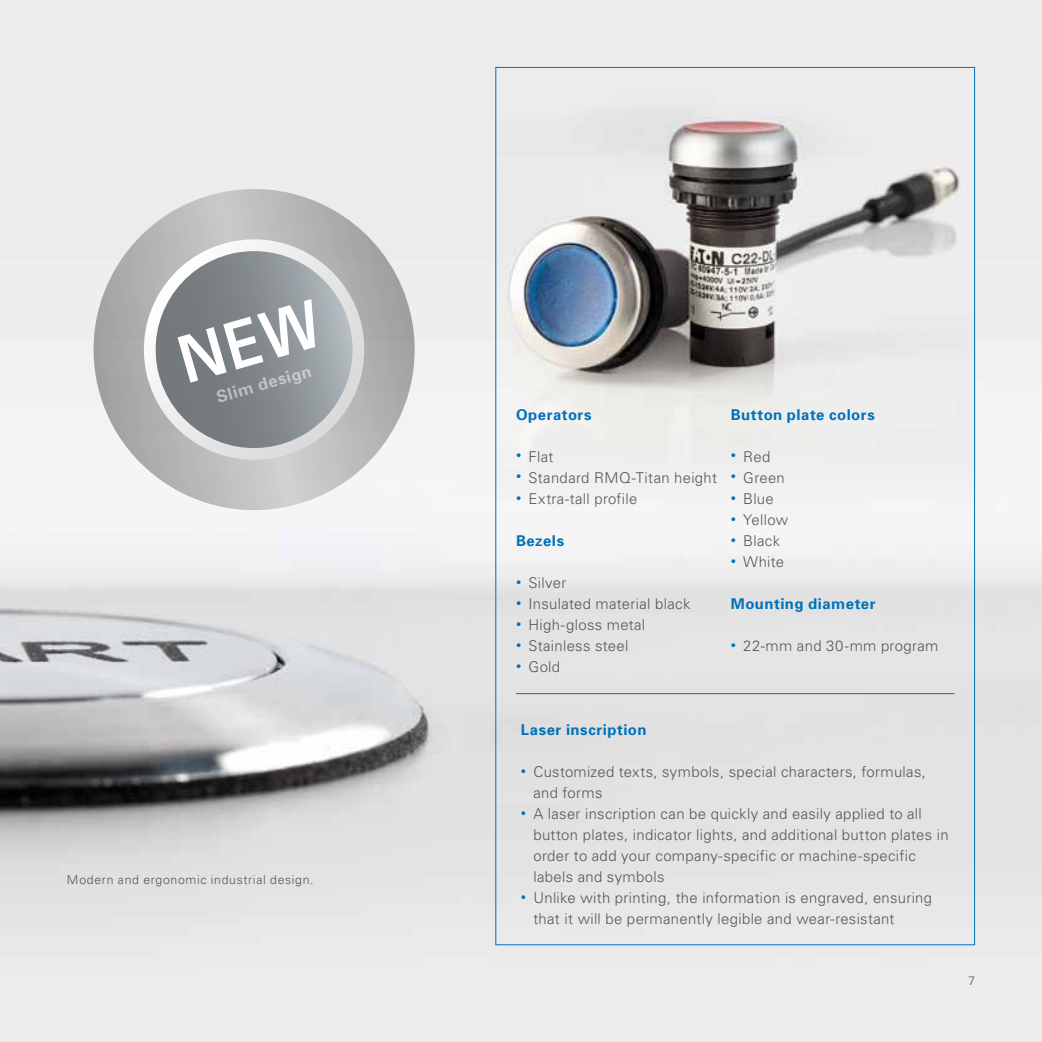
<style>
.page{position:relative;width:1042px;height:1042px;background:#fff}
.page>*{position:absolute;margin:0;border:0;box-sizing:border-box;transform-origin:0 0}
.t1{font:700 16.62px "Univers";color:#fff}
.t2{font:300 14.88px/21px "Univers";letter-spacing:.02em;color:#565656}
.t3{font:700 14.88px "Univers";letter-spacing:.035em;color:#0071bb}
.t4{font:300 12.25px "Univers";letter-spacing:.055em;color:#565656}
</style>
<div class="page">
<img style="left:0;top:0;width:1042px;height:1042px">
<img style="left:497px;top:69px;width:476px;height:477px">
<svg style="left:78px;top:189px;width:352px;height:337px"></svg>
<svg style="left:133px;top:239px;width:242px;height:232px;background:#bababb"></svg>
<svg style="left:146px;top:251px;width:216px;height:207px;background:#a6a9ac"></svg>
<hr style="left:516px;top:693px;width:438px;height:1px;background:#0071bb">
<svg style="left:178px;top:299px;width:146px;height:84px;background:#838a8e"></svg>
<p class="t1" style="left:214px;top:387px;width:99px;rotate:-16deg">Slim design</p>
<p class="t4" style="left:67px;top:872px;width:248px">Modern and ergonomic industrial design.</p>
<p class="t3" style="left:516px;top:406px;width:77px">Operators</p>
<p class="t2" style="left:516px;top:446px;width:39px"><sup>•</sup> Flat</p>
<p class="t2" style="left:516px;top:467px;width:202px"><sup>•</sup> Standard RMQ-Titan height</p>
<p class="t2" style="left:516px;top:488px;width:123px"><sup>•</sup> Extra-tall profile</p>
<p class="t3" style="left:516px;top:532px;width:50px">Bezels</p>
<p class="t2" style="left:516px;top:572px;width:52px"><sup>•</sup> Silver</p>
<p class="t2" style="left:516px;top:593px;width:176px"><sup>•</sup> Insulated material black</p>
<p class="t2" style="left:516px;top:614px;width:131px"><sup>•</sup> High-gloss metal</p>
<p class="t2" style="left:516px;top:635px;width:114px"><sup>•</sup> Stainless steel</p>
<p class="t2" style="left:516px;top:656px;width:46px"><sup>•</sup> Gold</p>
<p class="t3" style="left:731px;top:406px;width:145px">Button plate colors</p>
<p class="t2" style="left:731px;top:446px;width:41px"><sup>•</sup> Red</p>
<p class="t2" style="left:731px;top:467px;width:56px"><sup>•</sup> Green</p>
<p class="t2" style="left:731px;top:488px;width:45px"><sup>•</sup> Blue</p>
<p class="t2" style="left:731px;top:509px;width:59px"><sup>•</sup> Yellow</p>
<p class="t2" style="left:731px;top:530px;width:51px"><sup>•</sup> Black</p>
<p class="t2" style="left:731px;top:551px;width:55px"><sup>•</sup> White</p>
<p class="t3" style="left:731px;top:595px;width:146px">Mounting diameter</p>
<p class="t2" style="left:731px;top:635px;width:209px"><sup>•</sup> 22-mm and 30-mm program</p>
<p class="t3" style="left:521px;top:721px;width:127px">Laser inscription</p>
<p class="t2" style="left:533px;top:761px;width:394px;text-indent:-12px"><sup>•</sup> Customized texts, symbols, special characters, formulas, and forms</p>
<p class="t2" style="left:533px;top:803px;width:417px;text-indent:-12px"><sup>•</sup> A laser inscription can be quickly and easily applied to all button plates, indicator lights, and additional button plates in order to add your company-specific or machine-specific labels and symbols</p>
<p class="t2" style="left:533px;top:887px;width:400px;text-indent:-12px"><sup>•</sup> Unlike with printing, the information is engraved, ensuring that it will be permanently legible and wear-resistant</p>
<p class="t4" style="left:968px;top:973px;width:8px">7</p>
</div>
